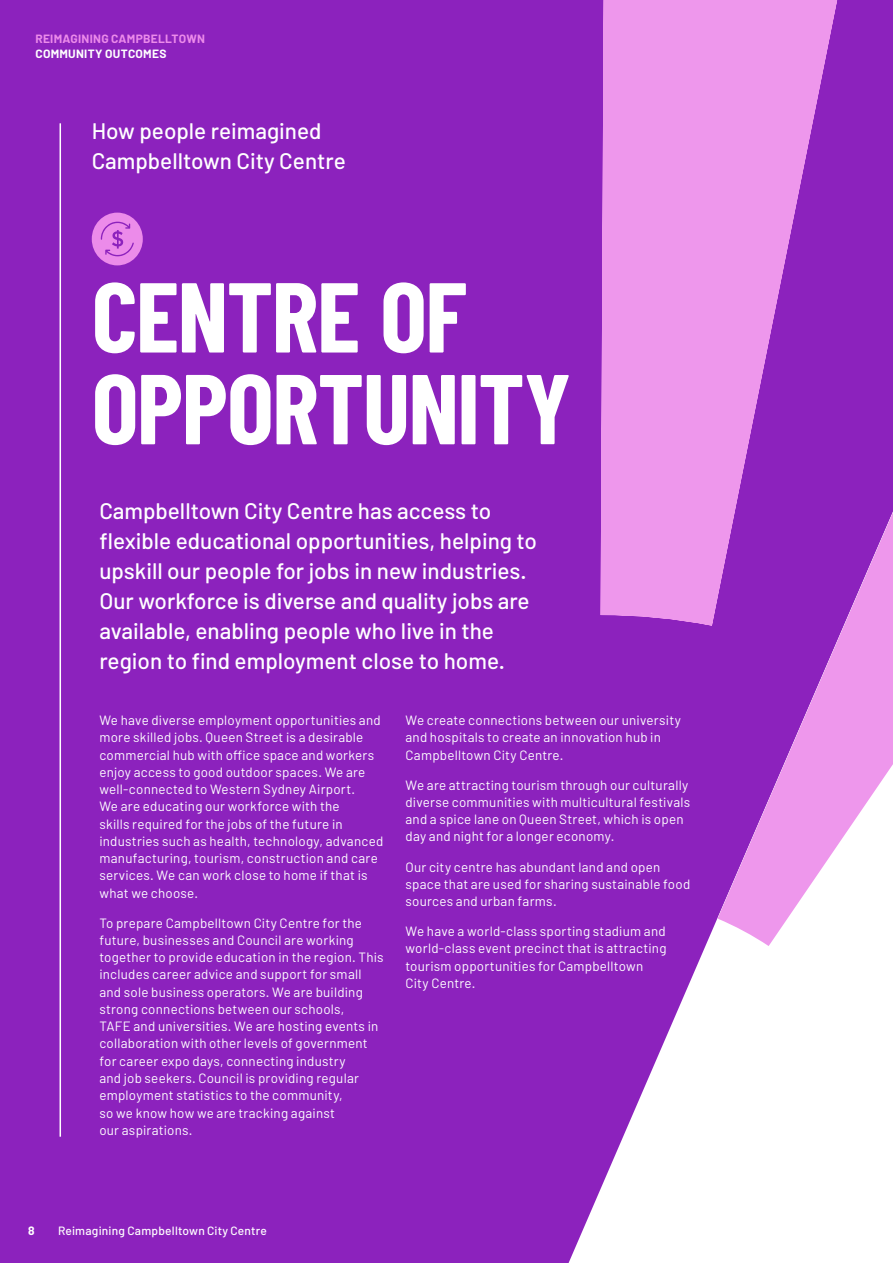
<style>
.page{position:relative;width:893px;height:1263px;background:#8c22bd}
.page>*{position:absolute;margin:0;border:0;box-sizing:border-box;transform-origin:0 0}
.t1{font:700 99px/91.8px "Barlow Condensed";letter-spacing:-.015em;color:#fff}
.t2{font:500 22.5px/30px "Barlow";color:#fff}
.t3{font:13.5px/17.2px "Barlow";letter-spacing:.015em;color:#fff}
.t4{font:500 12px "Barlow";letter-spacing:.015em;color:#fff}
.t5{font:700 12px "Barlow";letter-spacing:.02em;color:#ec8bea}
.t6{font:700 12px "Barlow";letter-spacing:.025em;color:#fff}
</style>
<div class="page">
<svg style="left:601px;top:0;width:237px;height:511px;fill:#ee97ec"></svg>
<div style="left:92px;top:213px;width:51px;height:52px;background:#ec8bea;border-radius:50%"></div>
<svg style="left:101px;top:222px;width:33px;height:34px"></svg>
<svg style="left:569px;top:540px;width:324px;height:723px;fill:#fff"></svg>
<svg style="left:601px;top:511px;width:292px;height:435px"></svg>
<hr style="left:60px;top:123px;width:1px;height:1014px;background:#fff">
<p class="t5" style="left:35px;top:31px;width:171px">REIMAGINING CAMPBELLTOWN</p>
<p class="t6" style="left:35px;top:46px;width:133px">COMMUNITY OUTCOMES</p>
<h2 class="t2" style="left:92px;top:116px;width:256px">How people reimagined<br>Campbelltown City Centre</h2>
<h1 class="t1" style="left:92px;top:269px;width:481px">CENTRE OF<br>OPPORTUNITY</h1>
<p class="t2" style="left:99px;top:495px;width:439px">Campbelltown City Centre has access to flexible educational opportunities, helping to upskill our people for jobs in new industries.<br>Our workforce is diverse and quality jobs are available, enabling people who live in the region to find employment close to home.</p>
<p class="t3" style="left:99px;top:711px;width:285px">We have diverse employment opportunities and more skilled jobs. Queen Street is a desirable commercial hub with office space and workers enjoy access to good outdoor spaces. We are well-connected to Western Sydney Airport.<br>We are educating our workforce with the<br>skills required for the jobs of the future in industries such as health, technology, advanced manufacturing, tourism, construction and care services. We can work close to home if that is what we choose.</p>
<p class="t3" style="left:99px;top:914px;width:286px">To prepare Campbelltown City Centre for the future, businesses and Council are working together to provide education in the region. This includes career advice and support for small and sole business operators. We are building strong connections between our schools,<br>TAFE and universities. We are hosting events in collaboration with other levels of government for career expo days, connecting industry<br>and job seekers. Council is providing regular employment statistics to the community,<br>so we know how we are tracking against<br>our aspirations.</p>
<p class="t3" style="left:405px;top:711px;width:277px">We create connections between our university and hospitals to create an innovation hub in<br>Campbelltown City Centre.</p>
<p class="t3" style="left:405px;top:776px;width:286px">We are attracting tourism through our culturally diverse communities with multicultural festivals and a spice lane on Queen Street, which is open day and night for a longer economy.</p>
<p class="t3" style="left:405px;top:858px;width:286px">Our city centre has abundant land and open space that are used for sharing sustainable food sources and urban farms.</p>
<p class="t3" style="left:405px;top:922px;width:263px">We have a world-class sporting stadium and world-class event precinct that is attracting tourism opportunities for Campbelltown City Centre.</p>
<p class="t6" style="left:28px;top:1224px;width:8px">8</p>
<p class="t4" style="left:58px;top:1224px;width:210px">Reimagining Campbelltown City Centre</p>
</div>
